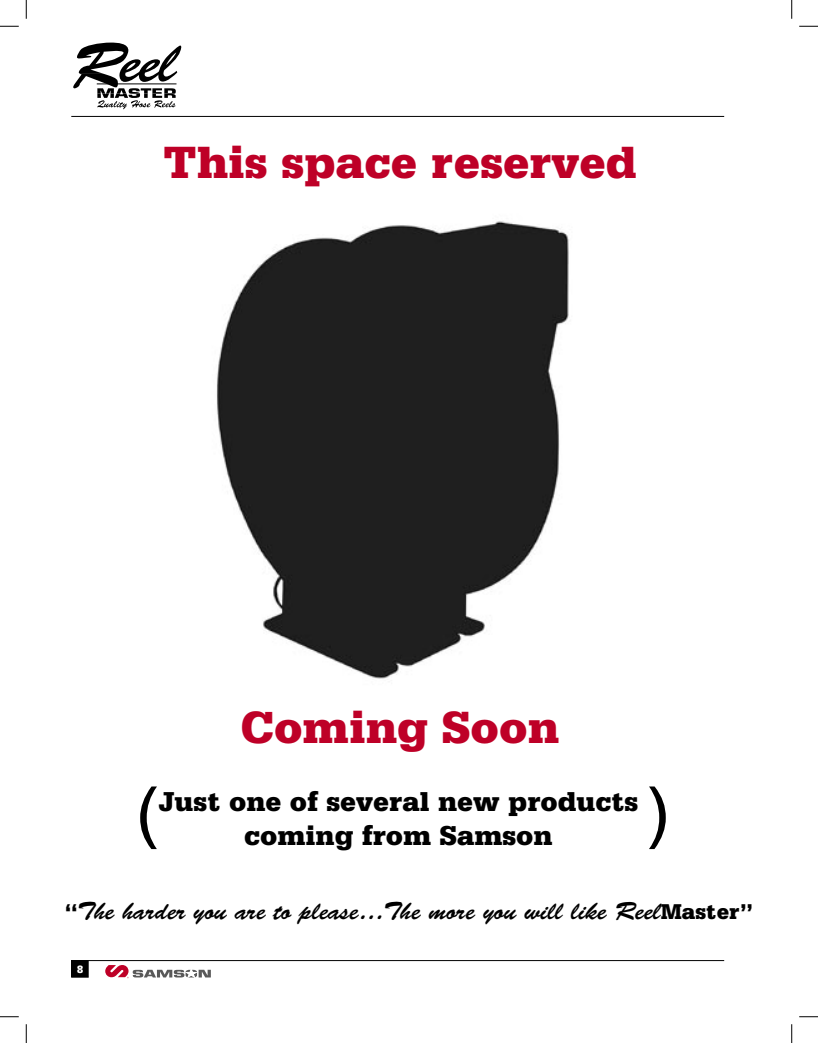
<style>
.page{position:relative;width:818px;height:1043px;background:#fff}
.page>*{position:absolute;margin:0;border:0;box-sizing:border-box;transform-origin:0 0}
.t1{font:75px "Serifa BT";color:#000}
.t2{font:900 47.5px "Serifa BT";color:#be0027}
.t3{font:900 28.75px "Serifa BT";color:#000}
.t4{font:25px "Brush Script Std";color:#000}
.t5{font:900 11.25px "Serifa BT";color:#fff}
.s1{font-family:"Serifa BT";font-weight:900;font-size:22.5px}
</style>
<div class="page">
<img style="left:216px;top:221px;width:353px;height:458px">
<hr style="left:71px;top:960px;width:653px;height:1px;background:#000">
<div style="left:72px;top:960px;width:16px;height:17px;background:#000"></div>
<div style="left:71px;top:960px;width:17px;height:17px;border:1px solid #000"></div>
<hr style="left:71px;top:116px;width:653px;height:1px;background:#000">
<svg style="left:105px;top:965px;width:106px;height:13px"></svg>
<svg style="left:73px;top:43px;width:108px;height:66px"></svg>
<svg style="left:0;top:25px;width:19px;height:2px"></svg>
<svg style="left:799px;top:25px;width:19px;height:2px"></svg>
<svg style="left:0;top:1016px;width:19px;height:1px"></svg>
<svg style="left:799px;top:1016px;width:19px;height:1px"></svg>
<svg style="left:25px;top:0;width:2px;height:19px"></svg>
<svg style="left:25px;top:1024px;width:2px;height:18px"></svg>
<svg style="left:791px;top:0;width:1px;height:19px"></svg>
<svg style="left:791px;top:1024px;width:1px;height:18px"></svg>
<h2 class="t2" style="left:163px;top:132px;width:475px">This space reserved</h2>
<h2 class="t2" style="left:240px;top:698px;width:320px">Coming Soon</h2>
<p class="t3" style="left:158px;top:783px;width:481px">Just one of several new products</p>
<h1 class="t1" style="left:135px;top:767px;width:26px">(</h1>
<p class="t3" style="left:244px;top:817px;width:310px">coming from Samson</p>
<h1 class="t1" style="left:645px;top:767px;width:26px">)</h1>
<p class="t4" style="left:65px;top:896px;width:689px"><span class="s1">“</span>The harder you are to please…The more you will like Reel<span class="s1">Master”</span></p>
<p class="t5" style="left:77px;top:962px;width:8px">8</p>
</div>
